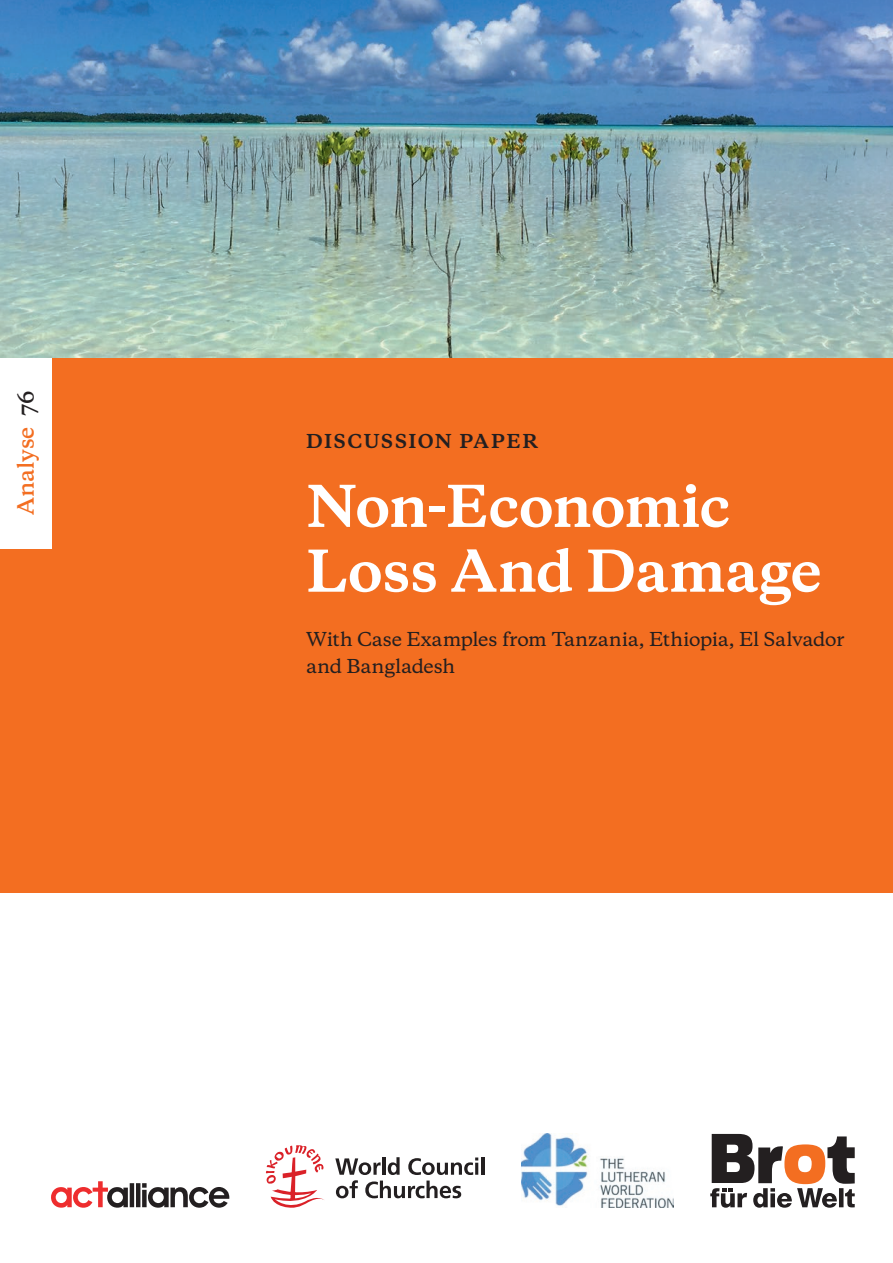
<style>
.page{position:relative;width:893px;height:1263px;background:#fff}
.page>*{position:absolute;margin:0;border:0;box-sizing:border-box;transform-origin:0 0}
.t1{font:700 54px/64.8px "Galaxie Copernicus";letter-spacing:-.01em;color:#fff}
.t2{font:600 21px "Galaxie Copernicus";letter-spacing:-.01em;color:#f36e21}
.t3{font:500 18px/27px "Galaxie Copernicus";letter-spacing:-.015em;color:#231f20}
.t4{font:700 18px "Galaxie Copernicus";letter-spacing:.08em;color:#231f20}
.s1{color:#231f20}
</style>
<div class="page">
<div style="left:0;top:357px;width:893px;height:536px;background:#f36e21"></div>
<svg style="left:710px;top:1134px;width:145px;height:74px"></svg>
<div style="left:0;top:357px;width:51px;height:192px;background:#fff"></div>
<img style="left:0;top:0;width:893px;height:357px">
<img style="left:521px;top:1133px;width:153px;height:75px">
<hr style="left:481px;top:1157px;width:4px;height:18px;background:#231f20">
<svg style="left:335px;top:1157px;width:143px;height:41px"></svg>
<svg style="left:266px;top:1145px;width:58px;height:63px"></svg>
<svg style="left:51px;top:1181px;width:178px;height:27px"></svg>
<p class="t2" style="left:12px;top:515px;width:125px;rotate:-90deg">Analyse <span class="s1">76</span></p>
<p class="t4" style="left:306px;top:429px;width:233px">DISCUSSION PAPER</p>
<h1 class="t1" style="left:306px;top:475px;width:517px">Non-Economic<br>Loss And Damage</h1>
<p class="t3" style="left:306px;top:625px;width:540px">With Case Examples from Tanzania, Ethiopia, El Salvador and Bangladesh</p>
</div>
